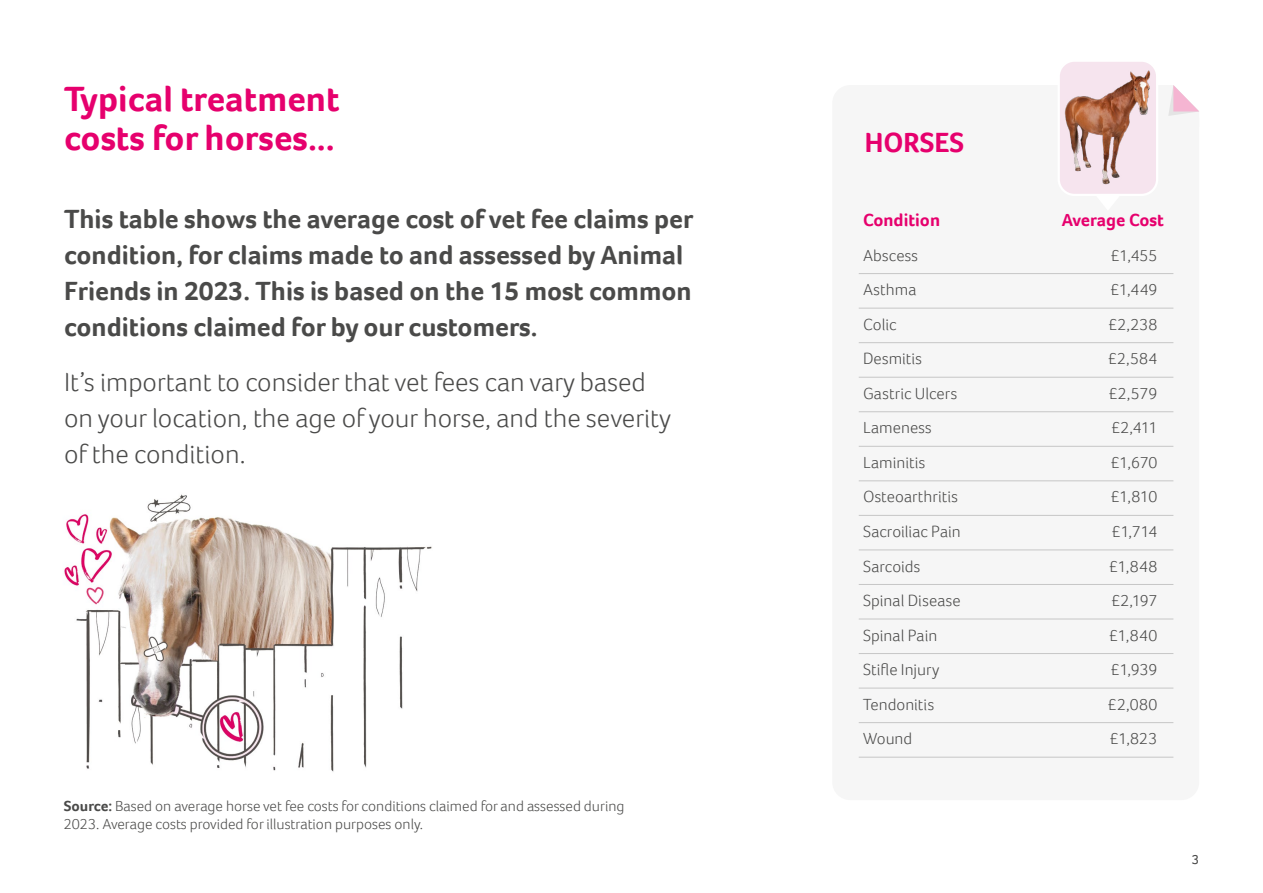
<style>
.page{position:relative;width:1263px;height:893px;background:#fff}
.page>*{position:absolute;margin:0;border:0;box-sizing:border-box;transform-origin:0 0}
.t1{font:700 36px/39px "Foco";color:#e6006d}
.t2{font:700 28.5px "Foco";color:#e6006d}
.t3{font:700 27px/36px "Foco";color:#4a4a49}
.t4{font:300 27px/36px "Foco";color:#4a4a49}
.t5{font:700 18px "Foco";color:#e6006d}
.conditions_table{font:300 16.5px "Foco";letter-spacing:.005em;color:#4a4a49}
.t6{font:300 15px/18px "Foco";color:#4a4a49}
.t7{font:13.5px "Foco";color:#4a4a49}
.s1{font-weight:700}
</style>
<div class="page">
<div style="left:858px;top:273px;width:316px;height:485px;background:#f6f6f6"></div>
<svg style="left:1168px;top:85px;width:31px;height:31px"></svg>
<img style="left:1060px;top:64px;width:95px;height:127px">
<div style="left:1057px;top:60px;width:101px;height:136px;border:2px solid #fff;border-radius:16px"></div>
<svg style="left:1095px;top:195px;width:25px;height:1px"></svg>
<img style="left:64px;top:494px;width:368px;height:278px">
<hr style="left:859px;top:273px;width:314px;height:1px;background:#c6c6c6">
<hr style="left:859px;top:308px;width:314px;height:1px;background:#c6c6c6">
<hr style="left:859px;top:342px;width:314px;height:1px;background:#c6c6c6">
<hr style="left:859px;top:377px;width:314px;height:1px;background:#c6c6c6">
<hr style="left:859px;top:411px;width:314px;height:1px;background:#c6c6c6">
<hr style="left:859px;top:446px;width:314px;height:1px;background:#c6c6c6">
<hr style="left:859px;top:481px;width:314px;height:1px;background:#c6c6c6">
<hr style="left:859px;top:515px;width:314px;height:1px;background:#c6c6c6">
<hr style="left:859px;top:550px;width:314px;height:1px;background:#c6c6c6">
<hr style="left:859px;top:584px;width:314px;height:1px;background:#c6c6c6">
<hr style="left:859px;top:619px;width:314px;height:1px;background:#c6c6c6">
<hr style="left:859px;top:653px;width:314px;height:1px;background:#c6c6c6">
<hr style="left:859px;top:688px;width:314px;height:1px;background:#c6c6c6">
<hr style="left:859px;top:722px;width:314px;height:1px;background:#c6c6c6">
<hr style="left:859px;top:757px;width:314px;height:1px;background:#c6c6c6">
<p class="t1" style="left:64px;top:79px;width:277px">Typical treatment costs for horses...</p>
<p class="t3" style="left:64px;top:200px;width:631px">This table shows the average cost of vet fee claims per condition, for claims made to and assessed by Animal Friends in 2023. This is based on the 15 most common conditions claimed for by our customers.</p>
<p class="t4" style="left:64px;top:364px;width:609px">It’s important to consider that vet fees can vary based on your location, the age of your horse, and the severity of the condition.</p>
<p class="t6" style="left:64px;top:796px;width:562px"><span class="s1">Source:</span> Based on average horse vet fee costs for conditions claimed for and assessed during<br>2023. Average costs provided for illustration purposes only.</p>
<p class="t2" style="left:865px;top:124px;width:101px">HORSES</p>
<p class="t5" style="left:863px;top:208px;width:79px">Condition</p>
<p class="t5" style="left:1062px;top:208px;width:104px">Average Cost</p>
<p class="conditions_table" style="left:863px;top:244px;width:57px">Abscess</p>
<p class="conditions_table" style="left:1110px;top:244px;width:48px">£1,455</p>
<p class="conditions_table" style="left:863px;top:279px;width:55px">Asthma</p>
<p class="conditions_table" style="left:1110px;top:279px;width:49px">£1,449</p>
<p class="conditions_table" style="left:863px;top:313px;width:35px">Colic</p>
<p class="conditions_table" style="left:1108px;top:313px;width:51px">£2,238</p>
<p class="conditions_table" style="left:863px;top:348px;width:61px">Desmitis</p>
<p class="conditions_table" style="left:1108px;top:348px;width:51px">£2,584</p>
<p class="conditions_table" style="left:863px;top:382px;width:96px">Gastric Ulcers</p>
<p class="conditions_table" style="left:1108px;top:382px;width:50px">£2,579</p>
<p class="conditions_table" style="left:863px;top:417px;width:70px">Lameness</p>
<p class="conditions_table" style="left:1111px;top:417px;width:48px">£2,411</p>
<p class="conditions_table" style="left:863px;top:451px;width:64px">Laminitis</p>
<p class="conditions_table" style="left:1110px;top:451px;width:48px">£1,670</p>
<p class="conditions_table" style="left:863px;top:486px;width:97px">Osteoarthritis</p>
<p class="conditions_table" style="left:1110px;top:486px;width:48px">£1,810</p>
<p class="conditions_table" style="left:863px;top:520px;width:99px">Sacroiliac Pain</p>
<p class="conditions_table" style="left:1112px;top:520px;width:47px">£1,714</p>
<p class="conditions_table" style="left:863px;top:555px;width:59px">Sarcoids</p>
<p class="conditions_table" style="left:1109px;top:555px;width:50px">£1,848</p>
<p class="conditions_table" style="left:863px;top:590px;width:99px">Spinal Disease</p>
<p class="conditions_table" style="left:1111px;top:590px;width:48px">£2,197</p>
<p class="conditions_table" style="left:863px;top:624px;width:76px">Spinal Pain</p>
<p class="conditions_table" style="left:1109px;top:624px;width:50px">£1,840</p>
<p class="conditions_table" style="left:863px;top:659px;width:78px">Stifle Injury</p>
<p class="conditions_table" style="left:1110px;top:659px;width:48px">£1,939</p>
<p class="conditions_table" style="left:863px;top:693px;width:73px">Tendonitis</p>
<p class="conditions_table" style="left:1107px;top:693px;width:51px">£2,080</p>
<p class="conditions_table" style="left:863px;top:728px;width:51px">Wound</p>
<p class="conditions_table" style="left:1109px;top:728px;width:49px">£1,823</p>
<p class="t7" style="left:1192px;top:851px;width:9px">3</p>
</div>
